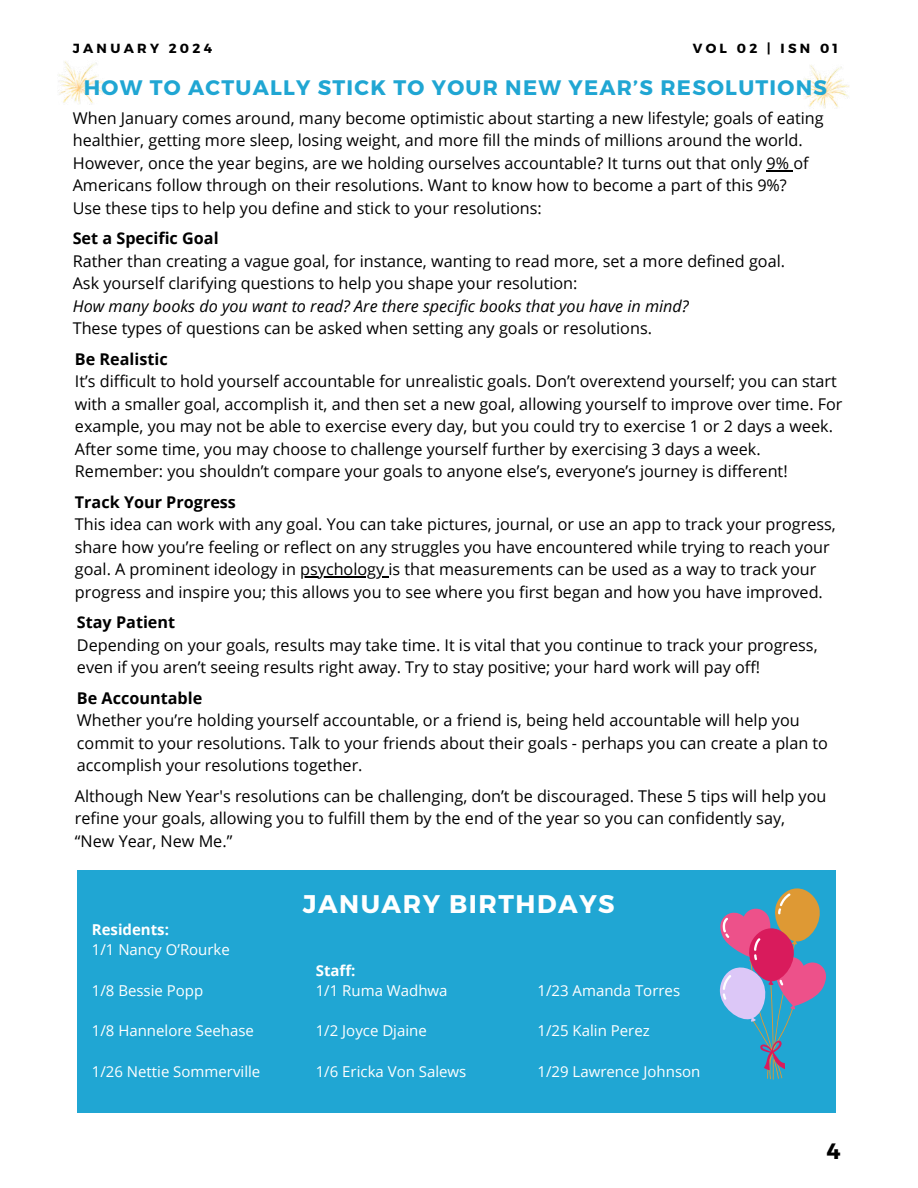
<style>
.page{position:relative;width:918px;height:1188px;background:#fff}
.page>*{position:absolute;margin:0;border:0;box-sizing:border-box;transform-origin:0 0}
.t1{font:700 25.5px "Montserrat";letter-spacing:.06em;color:#fff}
.t2{font:700 22.2px "Montserrat";color:#000}
.t3{font:700 21px "Montserrat";letter-spacing:.06em;color:#20a6d3}
.t4{font:16.2px/22.5px "Open Sans";color:#000}
.t5{font:700 16.2px "Open Sans";color:#000}
.t6{font:italic 16.2px "Open Sans";color:#000}
.t7{font:15px "Open Sans";color:#fff}
.t8{font:700 15px "Open Sans";color:#fff}
.t9{font:700 13.2px "Montserrat";letter-spacing:.25em;color:#000}
</style>
<div class="page">
<div style="left:77px;top:870px;width:759px;height:243px;background:#20a6d3"></div>
<img style="left:58px;top:61px;width:46px;height:44px">
<img style="left:804px;top:65px;width:45px;height:43px">
<svg style="left:719px;top:888px;width:107px;height:191px"></svg>
<svg style="left:767px;top:170px;width:26px;height:1px"></svg>
<hr style="left:300px;top:577px;width:89px;height:1px;background:#000">
<p class="t9" style="left:73px;top:39px;width:141px">JANUARY 2024</p>
<p class="t9" style="left:693px;top:39px;width:147px">VOL 02 | ISN 01</p>
<p class="t3" style="left:84px;top:73px;width:745px">HOW TO ACTUALLY STICK TO YOUR NEW YEAR’S RESOLUTIONS</p>
<p class="t4" style="left:73px;top:106px;width:752px">When January comes around, many become optimistic about starting a new lifestyle; goals of eating healthier, getting more sleep, losing weight, and more fill the minds of millions around the world.<br>However, once the year begins, are we holding ourselves accountable? It turns out that only 9% of Americans follow through on their resolutions. Want to know how to become a part of this 9%?<br>Use these tips to help you define and stick to your resolutions:</p>
<p class="t5" style="left:73px;top:227px;width:147px">Set a Specific Goal</p>
<p class="t4" style="left:73px;top:249px;width:714px">Rather than creating a vague goal, for instance, wanting to read more, set a more defined goal.<br>Ask yourself clarifying questions to help you shape your resolution:</p>
<p class="t6" style="left:73px;top:295px;width:618px">How many books do you want to read? Are there specific books that you have in mind?</p>
<p class="t4" style="left:73px;top:317px;width:581px">These types of questions can be asked when setting any goals or resolutions.</p>
<p class="t5" style="left:75px;top:348px;width:94px">Be Realistic</p>
<p class="t4" style="left:75px;top:370px;width:769px">It’s difficult to hold yourself accountable for unrealistic goals. Don’t overextend yourself; you can start with a smaller goal, accomplish it, and then set a new goal, allowing yourself to improve over time. For example, you may not be able to exercise every day, but you could try to exercise 1 or 2 days a week.<br>After some time, you may choose to challenge yourself further by exercising 3 days a week.<br>Remember: you shouldn’t compare your goals to anyone else’s, everyone’s journey is different!</p>
<p class="t5" style="left:75px;top:491px;width:163px">Track Your Progress</p>
<p class="t4" style="left:75px;top:513px;width:762px">This idea can work with any goal. You can take pictures, journal, or use an app to track your progress, share how you’re feeling or reflect on any struggles you have encountered while trying to reach your goal. A prominent ideology in psychology is that measurements can be used as a way to track your progress and inspire you; this allows you to see where you first began and how you have improved.</p>
<p class="t5" style="left:77px;top:611px;width:100px">Stay Patient</p>
<p class="t4" style="left:77px;top:633px;width:742px">Depending on your goals, results may take time. It is vital that you continue to track your progress, even if you aren’t seeing results right away. Try to stay positive; your hard work will pay off!</p>
<p class="t5" style="left:77px;top:687px;width:127px">Be Accountable</p>
<p class="t4" style="left:77px;top:709px;width:753px">Whether you’re holding yourself accountable, or a friend is, being held accountable will help you commit to your resolutions. Talk to your friends about their goals - perhaps you can create a plan to accomplish your resolutions together.</p>
<p class="t4" style="left:75px;top:784px;width:753px">Although New Year's resolutions can be challenging, don’t be discouraged. These 5 tips will help you refine your goals, allowing you to fulfill them by the end of the year so you can confidently say, “New Year, New Me.”</p>
<p class="t8" style="left:92px;top:919px;width:79px">Residents:</p>
<p class="t7" style="left:92px;top:939px;width:140px">1/1 Nancy O’Rourke</p>
<p class="t7" style="left:92px;top:980px;width:113px">1/8 Bessie Popp</p>
<p class="t7" style="left:92px;top:1020px;width:164px">1/8 Hannelore Seehase</p>
<p class="t7" style="left:92px;top:1061px;width:170px">1/26 Nettie Sommerville</p>
<h1 class="t1" style="left:303px;top:887px;width:313px">JANUARY BIRTHDAYS</h1>
<p class="t8" style="left:316px;top:960px;width:41px">Staff:</p>
<p class="t7" style="left:316px;top:980px;width:133px">1/1 Ruma Wadhwa</p>
<p class="t7" style="left:316px;top:1020px;width:113px">1/2 Joyce Djaine</p>
<p class="t7" style="left:316px;top:1061px;width:152px">1/6 Ericka Von Salews</p>
<p class="t7" style="left:537px;top:980px;width:144px">1/23 Amanda Torres</p>
<p class="t7" style="left:537px;top:1020px;width:114px">1/25 Kalin Perez</p>
<p class="t7" style="left:537px;top:1061px;width:164px">1/29 Lawrence Johnson</p>
<h2 class="t2" style="left:826px;top:1137px;width:16px">4</h2>
</div>
